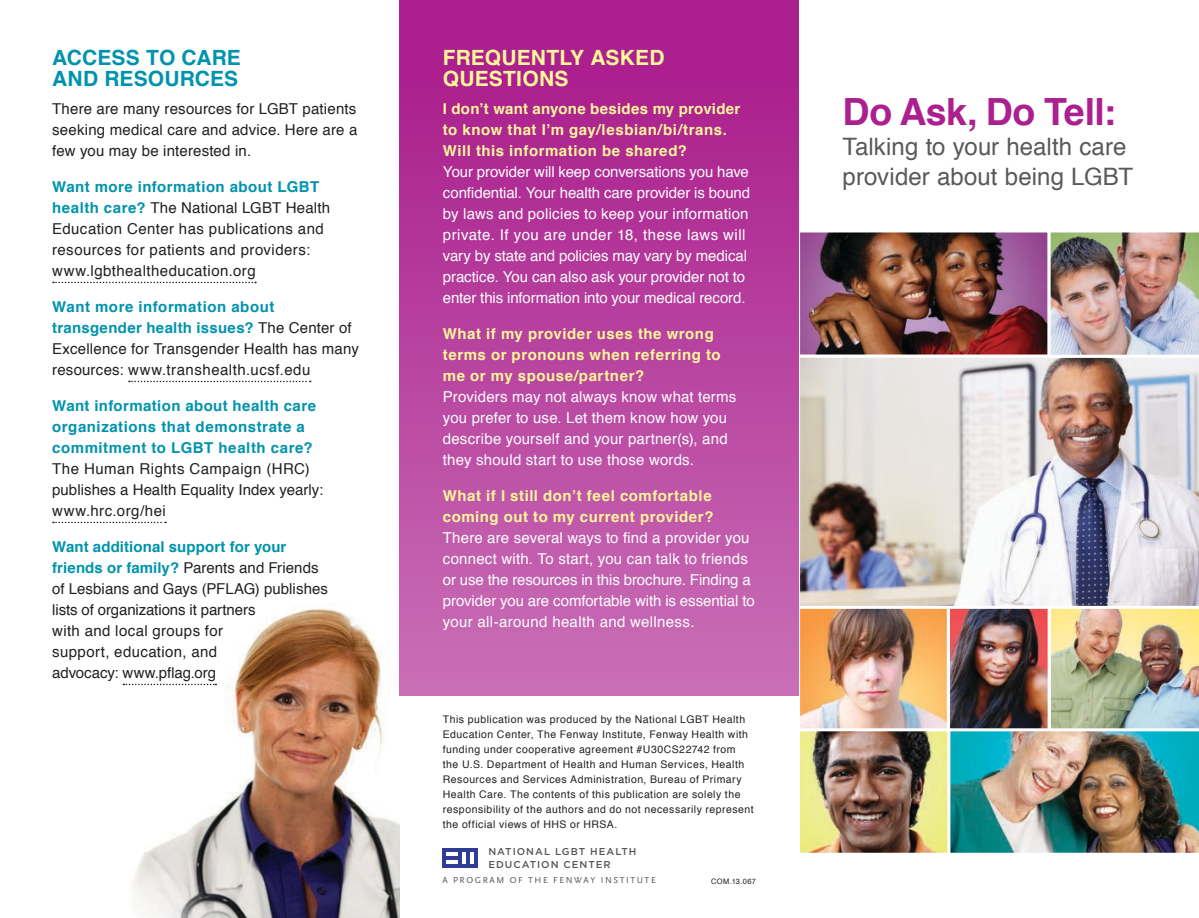
<style>
.page{position:relative;width:1199px;height:918px;background:#fff}
.page>*{position:absolute;margin:0;border:0;box-sizing:border-box;transform-origin:0 0}
.t1{font:700 37.5px "Helvetica";letter-spacing:-.01em;color:#ab208e}
.t2{font:24px/30px "Helvetica";letter-spacing:.005em;color:#58595b}
.t3{font:700 21px/21px "Helvetica";letter-spacing:.01em;color:#fff79a}
.t4{font:700 21px/21px "Helvetica";letter-spacing:.005em;color:#0093ad}
.t5{font:15px/21px "Helvetica";color:#fff}
.t6{font:15px/21px "Helvetica";letter-spacing:.015em;color:#231f20}
.t7{font:700 15px/21px "Helvetica";letter-spacing:.035em;color:#0093ad}
.t8{font:10.5px/15px "Helvetica";letter-spacing:.045em;color:#231f20}
.t9{font:500 9.9px/12.5px "Gotham";letter-spacing:.1em;color:#56565a}
.t10{font:9px "Scala Sans";letter-spacing:.175em;color:#56565a}
.t11{font:7.5px "Helvetica";letter-spacing:.05em;color:#231f20}
.s1{font-weight:700;color:#0093ad}
.s2{font-weight:400;color:#231f20}
.s3{font-weight:700;color:#fff79a}
</style>
<div class="page">
<img style="left:52px;top:402px;width:348px;height:516px">
<img style="left:801px;top:609px;width:145px;height:243px">
<div style="left:797px;top:604px;width:153px;height:128px;border:3px solid #fff"></div>
<img style="left:947px;top:609px;width:252px;height:244px">
<div style="left:797px;top:728px;width:153px;height:128px;border:3px solid #fff"></div>
<img style="left:801px;top:234px;width:245px;height:120px">
<div style="left:797px;top:230px;width:253px;height:128px;border:3px solid #fff"></div>
<img style="left:799px;top:355px;width:400px;height:254px">
<img style="left:1047px;top:230px;width:152px;height:128px">
<div style="left:400px;top:0;width:399px;height:696px;background:linear-gradient(to bottom,#a8188a,#c86fb6)"></div>
<svg style="left:53px;top:282px;width:203px;height:1px"></svg>
<svg style="left:129px;top:381px;width:182px;height:1px"></svg>
<svg style="left:53px;top:522px;width:113px;height:1px"></svg>
<svg style="left:123px;top:684px;width:93px;height:1px"></svg>
<div style="left:442px;top:848px;width:36px;height:20px;background:#2e3c98"></div>
<hr style="left:446px;top:852px;width:12px;height:4px;background:#fff">
<hr style="left:446px;top:860px;width:12px;height:4px;background:#fff">
<hr style="left:462px;top:852px;width:4px;height:12px;background:#fff">
<hr style="left:470px;top:852px;width:4px;height:12px;background:#fff">
<p class="t4" style="left:52px;top:47px;width:190px">ACCESS TO CARE<br>AND RESOURCES</p>
<p class="t6" style="left:52px;top:99px;width:307px;text-align:justify">There are many resources for LGBT patients seeking medical care and advice. Here are a few you may be interested in.</p>
<p class="t6" style="left:52px;top:177px;width:279px"><span class="s1">Want more information about LGBT health care?</span> The National LGBT Health Education Center has publications and resources for patients and providers: www.lgbthealtheducation.org</p>
<p class="t6" style="left:52px;top:297px;width:308px"><span class="s1">Want more information about transgender health issues?</span> The Center of Excellence for Transgender Health has many resources: www.transhealth.ucsf.edu</p>
<p class="t7" style="left:52px;top:396px;width:273px">Want information about health care organizations that demonstrate a commitment to LGBT health care?<br><span class="s2">The Human Rights Campaign (HRC) publishes a Health Equality Index yearly: www.hrc.org/hei</span></p>
<p class="t6" style="left:52px;top:537px;width:277px"><span class="s1">Want additional support for your friends or family?</span> Parents and Friends of Lesbians and Gays (PFLAG) publishes lists of organizations it partners<br>with and local groups for<br>support, education, and<br>advocacy: www.pflag.org</p>
<p class="t3" style="left:443px;top:47px;width:223px">FREQUENTLY ASKED<br>QUESTIONS</p>
<p class="t5" style="left:443px;top:99px;width:309px"><span class="s3">I don’t want anyone besides my provider to know that I’m gay/lesbian/bi/trans.<br>Will this information be shared?<br></span>Your provider will keep conversations you have confidential. Your health care provider is bound by laws and policies to keep your information private. If you are under 18, these laws will vary by state and policies may vary by medical practice. You can also ask your provider not to enter this information into your medical record.</p>
<p class="t5" style="left:443px;top:324px;width:295px"><span class="s3">What if my provider uses the wrong terms or pronouns when referring to me or my spouse/partner?<br></span>Providers may not always know what terms you prefer to use. Let them know how you describe yourself and your partner(s), and they should start to use those words.</p>
<p class="t5" style="left:443px;top:486px;width:313px"><span class="s3">What if I still don’t feel comfortable coming out to my current provider?<br></span>There are several ways to find a provider you connect with. To start, you can talk to friends or use the resources in this brochure. Finding a provider you are comfortable with is essential to your all-around health and wellness.</p>
<p class="t8" style="left:443px;top:712px;width:312px">This publication was produced by the National LGBT Health Education Center, The Fenway Institute, Fenway Health with funding under cooperative agreement #U30CS22742 from<br>the U.S. Department of Health and Human Services, Health Resources and Services Administration, Bureau of Primary Health Care. The contents of this publication are solely the responsibility of the authors and do not necessarily represent the official views of HHS or HRSA.</p>
<p class="t9" style="left:488px;top:845px;width:150px">NATIONAL LGBT HEALTH<br>EDUCATION CENTER</p>
<p class="t10" style="left:442px;top:875px;width:215px">A PROGRAM OF THE FENWAY INSTITUTE</p>
<p class="t11" style="left:711px;top:875px;width:46px">COM.13.067</p>
<p class="t1" style="left:842px;top:81px;width:275px">Do Ask, Do Tell:</p>
<p class="t2" style="left:842px;top:132px;width:292px">Talking to your health care provider about being LGBT</p>
</div>
